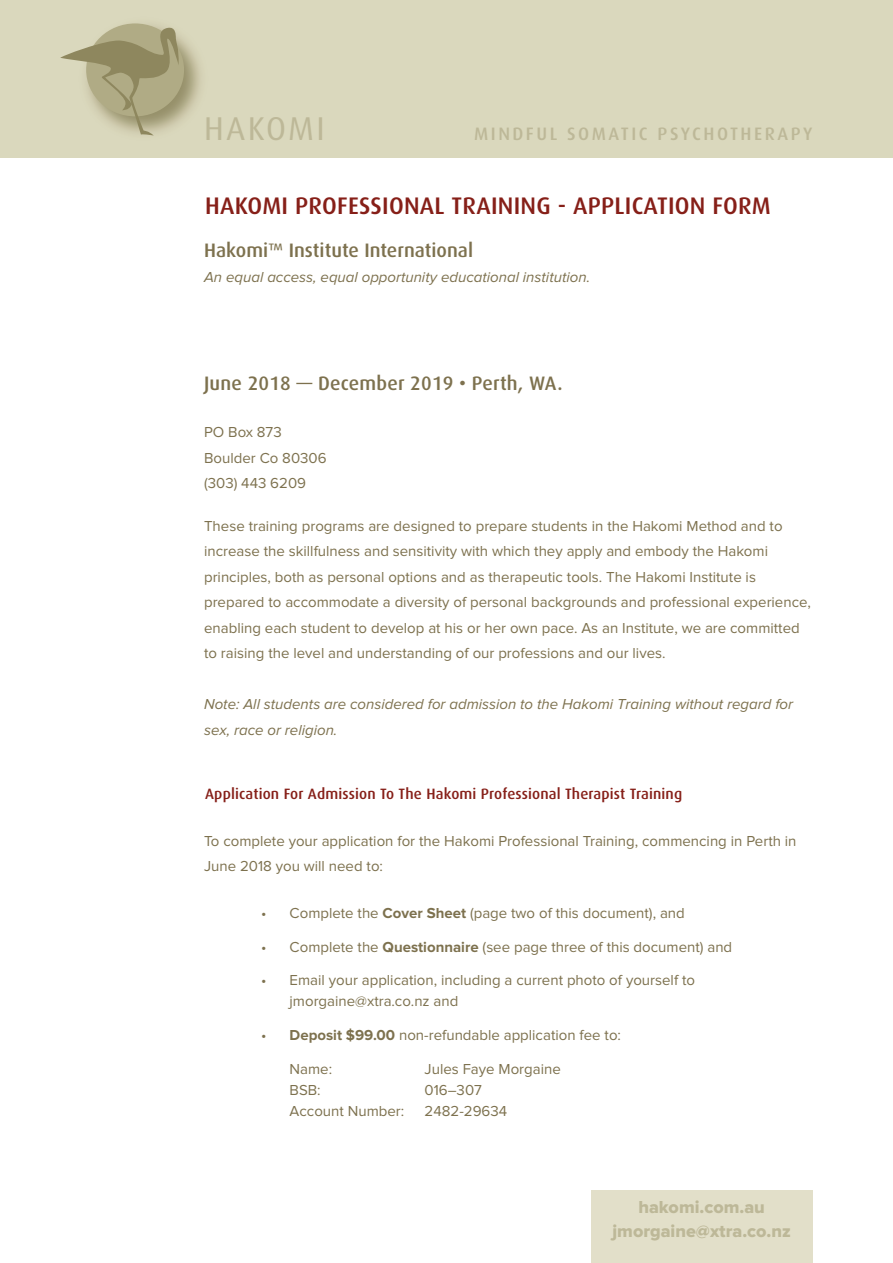
<style>
.page{position:relative;width:893px;height:1263px;background:#fff}
.page>*{position:absolute;margin:0;border:0;box-sizing:border-box;transform-origin:0 0}
.t1{font:33px "Dax";letter-spacing:.07em;color:#bdb898}
.t2{font:500 24px "Dax";letter-spacing:.01em;color:#861f18}
.t3{font:500 19.5px "Dax";color:#7d714e}
.t4{font:18px/24px "Proxima Nova Extrabld";color:#bdb898;text-align:center}
.t5{font:500 18px "Dax";letter-spacing:.14em;color:#bdb898}
.t6{font:15px/25.5px "Proxima Nova";color:#7d714e}
.t7{font:italic 15px/25.5px "Proxima Nova";color:#7d714e}
.t8{font:500 15px "Dax";letter-spacing:.01em;color:#861f18}
.s1{font-weight:700}
</style>
<div class="page">
<div style="left:0;top:0;width:893px;height:157px;background:#dad8bd"></div>
<div style="left:86px;top:23px;width:98px;height:93px;background:#b0ab85;border-radius:50%"></div>
<svg style="left:60px;top:26px;width:119px;height:110px"></svg>
<div style="left:591px;top:1191px;width:221px;height:72px;background:#e2dfc9"></div>
<h1 class="t1" style="left:204px;top:111px;width:122px">HAKOMI</h1>
<p class="t5" style="left:474px;top:124px;width:340px">MINDFUL SOMATIC PSYCHOTHERAPY</p>
<h2 class="t2" style="left:205px;top:193px;width:567px">HAKOMI PROFESSIONAL TRAINING - APPLICATION FORM</h2>
<h3 class="t3" style="left:204px;top:239px;width:271px">Hakomi™ Institute International</h3>
<p class="t7" style="left:204px;top:265px;width:387px">An equal access, equal opportunity educational institution.</p>
<h3 class="t3" style="left:204px;top:373px;width:360px">June 2018 — December 2019 • Perth, WA.</h3>
<p class="t6" style="left:204px;top:420px;width:124px">PO Box 873<br>Boulder Co 80306 (303) 443 6209</p>
<p class="t6" style="left:204px;top:513px;width:608px">These training programs are designed to prepare students in the Hakomi Method and to increase the skillfulness and sensitivity with which they apply and embody the Hakomi principles, both as personal options and as therapeutic tools. The Hakomi Institute is prepared to accommodate a diversity of personal backgrounds and professional experience, enabling each student to develop at his or her own pace. As an Institute, we are committed to raising the level and understanding of our professions and our lives.</p>
<p class="t7" style="left:204px;top:692px;width:590px">Note: All students are considered for admission to the Hakomi Training without regard for sex, race or religion.</p>
<p class="t8" style="left:205px;top:785px;width:479px">Application For Admission To The Hakomi Professional Therapist Training</p>
<p class="t6" style="left:204px;top:829px;width:594px">To complete your application for the Hakomi Professional Training, commencing in Perth in<br>June 2018 you will need to:</p>
<p class="t6" style="left:261px;top:901px;width:425px">• Complete the <span class="s1">Cover Sheet</span> (page two of this document), and</p>
<p class="t6" style="left:261px;top:934px;width:473px">• Complete the <span class="s1">Questionnaire</span> (see page three of this document) and</p>
<p class="t6" style="left:290px;top:970px;width:407px;line-height:21px;text-indent:-29px">• Email your application, including a current photo of yourself to jmorgaine@xtra.co.nz and</p>
<p class="t6" style="left:261px;top:1023px;width:361px">• <span class="s1">Deposit $99.00</span> non-refundable application fee to:</p>
<p class="t6" style="left:290px;top:1057px;width:44px">Name:</p>
<p class="t6" style="left:425px;top:1057px;width:138px">Jules Faye Morgaine</p>
<p class="t6" style="left:290px;top:1078px;width:33px">BSB:</p>
<p class="t6" style="left:425px;top:1078px;width:59px">016–307</p>
<p class="t6" style="left:290px;top:1099px;width:116px">Account Number:</p>
<p class="t6" style="left:425px;top:1099px;width:84px">2482-29634</p>
<p class="t4" style="left:612px;top:1195px;width:180px">hakomi.com.au jmorgaine@xtra.co.nz</p>
</div>
